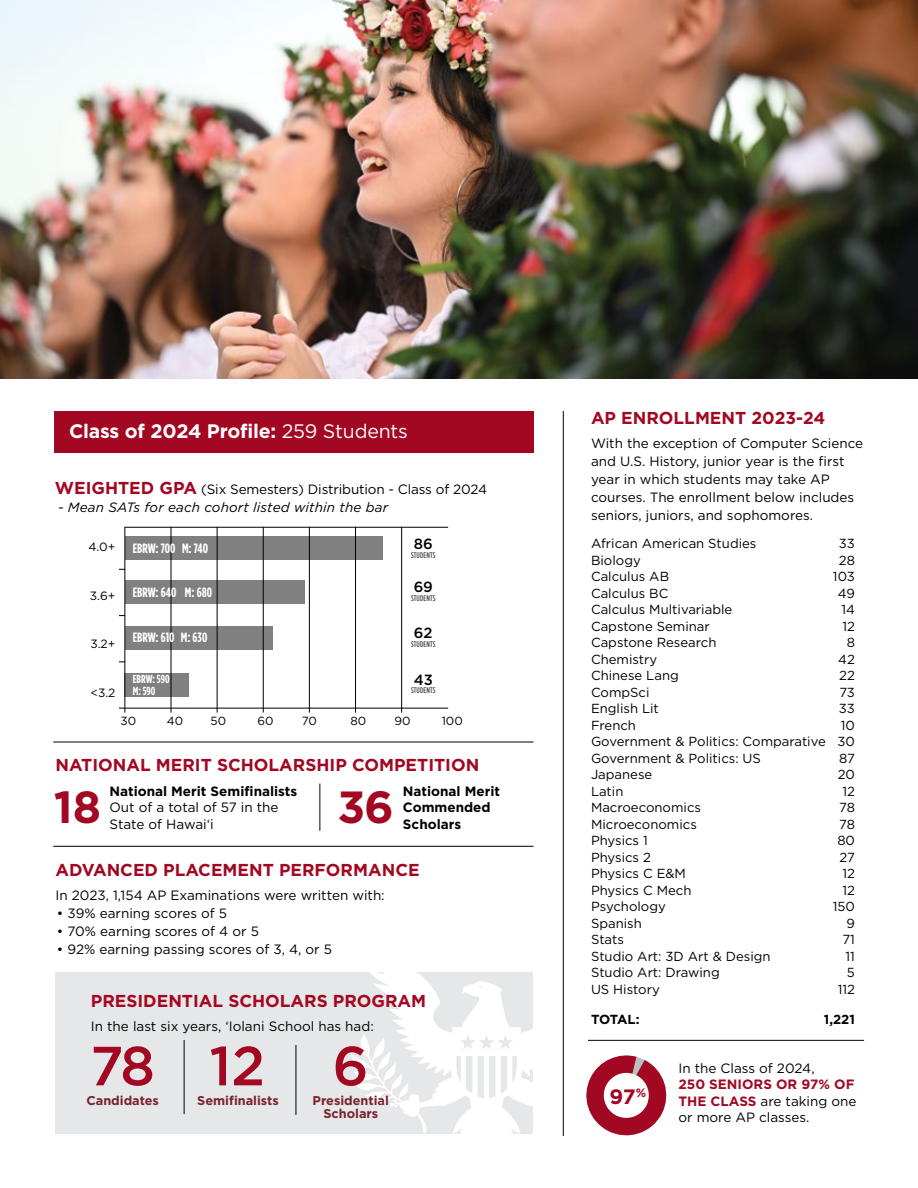
<style>
.page{position:relative;width:918px;height:1188px;background:#fff}
.page>*{position:absolute;margin:0;border:0;box-sizing:border-box;transform-origin:0 0}
.t1{font:500 55.05px "Gotham";color:#a20822}
.t2{font:700 45px "Gotham";color:#a20822}
.t3{font:700 20.7px "Gotham";color:#a20822}
.t4{font:700 19.5px "Gotham";letter-spacing:-.01em;color:#fff}
.t5{font:700 17.25px "Gotham";color:#a20822}
.t6{font:500 14.7px "Gotham";color:#000}
.t7{font:13.5px/18px "Gotham";color:#000}
.t8{font:700 13.5px/16.5px "Gotham";color:#000}
.t9{font:italic 13.5px "Gotham";letter-spacing:.01em;color:#000}
.t10{font:700 13.5px "Gotham Condensed";color:#fff}
.t11{font:13.2px/16.5px "Gotham";color:#000;text-align:justify}
.t12{font:700 13.2px "Gotham";letter-spacing:-.015em;color:#000}
.t13{font:700 12.75px/12.8px "Gotham";color:#79222e;text-align:center}
.t14{font:12px "Gotham";color:#000}
.t15{font:11.85px "Gotham";color:#000}
.t16{font:700 11.7px/12px "Gotham Condensed";color:#fff}
.t17{font:500 8.25px "Gotham Condensed";letter-spacing:.015em;color:#4d4d4f}
.s1{font-weight:400}
.s2{font-weight:700;font-size:17.25px;color:#a20822}
.s3{font-weight:700;color:#a20822}
</style>
<div class="page">
<div style="left:55px;top:411px;width:479px;height:41px;background:#a20822"></div>
<div style="left:56px;top:972px;width:477px;height:162px;background:#e6e7e8"></div>
<svg style="left:351px;top:951px;width:273px;height:185px;fill:#fff"></svg>
<hr style="left:296px;top:1045px;width:1px;height:70px;background:#000">
<hr style="left:184px;top:1040px;width:1px;height:74px;background:#000">
<hr style="left:563px;top:411px;width:1px;height:725px;background:#000">
<hr style="left:53px;top:846px;width:480px;height:1px;background:#000">
<hr style="left:588px;top:1040px;width:276px;height:1px;background:#000">
<hr style="left:53px;top:742px;width:480px;height:1px;background:#000">
<hr style="left:320px;top:784px;width:1px;height:47px;background:#000">
<hr style="left:125px;top:527px;width:323px;height:1px;background:#000">
<hr style="left:124px;top:527px;width:1px;height:186px;background:#000">
<hr style="left:171px;top:527px;width:1px;height:186px;background:#000">
<hr style="left:217px;top:527px;width:1px;height:186px;background:#000">
<hr style="left:263px;top:527px;width:1px;height:186px;background:#000">
<hr style="left:309px;top:527px;width:1px;height:186px;background:#000">
<hr style="left:355px;top:527px;width:1px;height:186px;background:#000">
<hr style="left:401px;top:527px;width:1px;height:186px;background:#000">
<hr style="left:125px;top:708px;width:323px;height:1px;background:#000">
<div style="left:125px;top:536px;width:258px;height:24px;background:#808080"></div>
<div style="left:125px;top:580px;width:180px;height:24px;background:#808080"></div>
<div style="left:125px;top:626px;width:148px;height:24px;background:#808080"></div>
<div style="left:125px;top:673px;width:64px;height:24px;background:#808080"></div>
<svg style="left:567px;top:1044px;width:100px;height:92px"></svg>
<img style="left:0;top:0;width:918px;height:379px">
<h3 class="t4" style="left:69px;top:420px;width:340px">Class of 2024 Profile: <span class="s1">259 Students</span></h3>
<p class="t7" style="left:55px;top:480px;width:434px"><span class="s2">WEIGHTED GPA</span> (Six Semesters) Distribution - Class of 2024</p>
<p class="t9" style="left:58px;top:499px;width:332px">- Mean SATs for each cohort listed within the bar</p>
<p class="t14" style="left:88px;top:540px;width:29px">4.0+</p>
<p class="t14" style="left:90px;top:589px;width:27px">3.6+</p>
<p class="t14" style="left:90px;top:637px;width:27px">3.2+</p>
<p class="t14" style="left:90px;top:686px;width:27px">&lt;3.2</p>
<p class="t6" style="left:414px;top:535px;width:20px">86</p>
<p class="t17" style="left:411px;top:550px;width:26px">STUDENTS</p>
<p class="t6" style="left:414px;top:579px;width:21px">69</p>
<p class="t17" style="left:411px;top:594px;width:26px">STUDENTS</p>
<p class="t6" style="left:414px;top:624px;width:20px">62</p>
<p class="t17" style="left:411px;top:639px;width:26px">STUDENTS</p>
<p class="t6" style="left:414px;top:671px;width:21px">43</p>
<p class="t17" style="left:411px;top:686px;width:26px">STUDENTS</p>
<p class="t10" style="left:133px;top:540px;width:77px">EBRW: 700 M: 740</p>
<p class="t10" style="left:133px;top:584px;width:81px">EBRW: 640 M: 680</p>
<p class="t10" style="left:133px;top:630px;width:76px">EBRW: 610 M: 630</p>
<p class="t16" style="left:133px;top:673px;width:38px">EBRW: 590<br>M: 590</p>
<p class="t15" style="left:121px;top:714px;width:17px">30</p>
<p class="t15" style="left:167px;top:714px;width:18px">40</p>
<p class="t15" style="left:210px;top:714px;width:17px">50</p>
<p class="t15" style="left:258px;top:714px;width:18px">60</p>
<p class="t15" style="left:302px;top:714px;width:17px">70</p>
<p class="t15" style="left:350px;top:714px;width:17px">80</p>
<p class="t15" style="left:395px;top:714px;width:18px">90</p>
<p class="t15" style="left:442px;top:714px;width:23px">100</p>
<p class="t5" style="left:56px;top:755px;width:425px">NATIONAL MERIT SCHOLARSHIP COMPETITION</p>
<h2 class="t2" style="left:54px;top:781px;width:49px">18</h2>
<p class="t8" style="left:110px;top:782px;width:189px">National Merit Semifinalists</p>
<p class="t7" style="left:110px;top:799px;width:171px;line-height:16.5px">Out of a total of 57 in the<br>State of Hawai‘i</p>
<h2 class="t2" style="left:338px;top:781px;width:58px">36</h2>
<p class="t8" style="left:403px;top:782px;width:99px">National Merit<br>Commended<br>Scholars</p>
<p class="t5" style="left:56px;top:860px;width:366px">ADVANCED PLACEMENT PERFORMANCE</p>
<p class="t7" style="left:56px;top:886px;width:331px">In 2023, 1,154 AP Examinations were written with:</p>
<p class="t7" style="left:57px;top:904px;width:172px">• 39% earning scores of 5</p>
<p class="t7" style="left:57px;top:922px;width:203px">• 70% earning scores of 4 or 5</p>
<p class="t7" style="left:57px;top:940px;width:277px">• 92% earning passing scores of 3, 4, or 5</p>
<p class="t5" style="left:91px;top:991px;width:337px">PRESIDENTIAL SCHOLARS PROGRAM</p>
<p class="t7" style="left:91px;top:1017px;width:284px">In the last six years, ‘Iolani School has had:</p>
<h1 class="t1" style="left:90px;top:1035px;width:66px">78</h1>
<p class="t13" style="left:86px;top:1094px;width:74px">Candidates</p>
<h1 class="t1" style="left:333px;top:1035px;width:38px">6</h1>
<p class="t13" style="left:313px;top:1094px;width:78px">Presidential<br>Scholars</p>
<h1 class="t1" style="left:209px;top:1035px;width:57px">12</h1>
<p class="t13" style="left:197px;top:1094px;width:83px">Semifinalists</p>
<p class="t5" style="left:591px;top:407px;width:236px">AP ENROLLMENT 2023-24</p>
<p class="t7" style="left:591px;top:434px;width:274px">With the exception of Computer Science and U.S. History, junior year is the first year in which students may take AP courses. The enrollment below includes seniors, juniors, and sophomores.</p>
<p class="t11" style="left:591px;top:535px;width:167px">African American Studies</p>
<p class="t11" style="left:839px;top:535px;width:18px">33</p>
<p class="t11" style="left:591px;top:551px;width:51px">Biology</p>
<p class="t11" style="left:839px;top:551px;width:18px">28</p>
<p class="t11" style="left:591px;top:568px;width:80px">Calculus AB</p>
<p class="t11" style="left:833px;top:568px;width:23px">103</p>
<p class="t11" style="left:591px;top:584px;width:79px">Calculus BC</p>
<p class="t11" style="left:838px;top:584px;width:19px">49</p>
<p class="t11" style="left:591px;top:601px;width:143px">Calculus Multivariable</p>
<p class="t11" style="left:841px;top:601px;width:15px">14</p>
<p class="t11" style="left:591px;top:617px;width:120px">Capstone Seminar</p>
<p class="t11" style="left:842px;top:617px;width:14px">12</p>
<p class="t11" style="left:591px;top:634px;width:127px">Capstone Research</p>
<p class="t11" style="left:847px;top:634px;width:10px">8</p>
<p class="t11" style="left:591px;top:650px;width:68px">Chemistry</p>
<p class="t11" style="left:838px;top:650px;width:18px">42</p>
<p class="t11" style="left:591px;top:667px;width:89px">Chinese Lang</p>
<p class="t11" style="left:839px;top:667px;width:17px">22</p>
<p class="t11" style="left:591px;top:683px;width:60px">CompSci</p>
<p class="t11" style="left:839px;top:683px;width:17px">73</p>
<p class="t11" style="left:591px;top:700px;width:69px">English Lit</p>
<p class="t11" style="left:839px;top:700px;width:18px">33</p>
<p class="t11" style="left:591px;top:716px;width:47px">French</p>
<p class="t11" style="left:591px;top:716px;width:265px;text-indent:250px">10<br>Government &amp; Politics: Comparative 30<br>Government &amp; Politics: US</p>
<p class="t11" style="left:839px;top:749px;width:17px">87</p>
<p class="t11" style="left:591px;top:766px;width:63px">Japanese</p>
<p class="t11" style="left:838px;top:766px;width:19px">20</p>
<p class="t11" style="left:591px;top:782px;width:34px">Latin</p>
<p class="t11" style="left:842px;top:782px;width:14px">12</p>
<p class="t11" style="left:591px;top:799px;width:112px">Macroeconomics</p>
<p class="t11" style="left:839px;top:799px;width:17px">78</p>
<p class="t11" style="left:591px;top:815px;width:107px">Microeconomics</p>
<p class="t11" style="left:839px;top:815px;width:17px">78</p>
<p class="t11" style="left:591px;top:832px;width:58px">Physics 1</p>
<p class="t11" style="left:837px;top:832px;width:19px">80</p>
<p class="t11" style="left:591px;top:848px;width:61px">Physics 2</p>
<p class="t11" style="left:839px;top:848px;width:17px">27</p>
<p class="t11" style="left:591px;top:865px;width:97px">Physics C E&amp;M</p>
<p class="t11" style="left:842px;top:865px;width:14px">12</p>
<p class="t11" style="left:591px;top:881px;width:102px">Physics C Mech</p>
<p class="t11" style="left:842px;top:881px;width:14px">12</p>
<p class="t11" style="left:591px;top:898px;width:76px">Psychology</p>
<p class="t11" style="left:833px;top:898px;width:24px">150</p>
<p class="t11" style="left:591px;top:914px;width:52px">Spanish</p>
<p class="t11" style="left:847px;top:914px;width:10px">9</p>
<p class="t11" style="left:591px;top:931px;width:35px">Stats</p>
<p class="t11" style="left:842px;top:931px;width:14px">71</p>
<p class="t11" style="left:591px;top:947px;width:181px">Studio Art: 3D Art &amp; Design</p>
<p class="t11" style="left:846px;top:947px;width:11px">11</p>
<p class="t11" style="left:591px;top:964px;width:130px">Studio Art: Drawing</p>
<p class="t11" style="left:847px;top:964px;width:10px">5</p>
<p class="t11" style="left:591px;top:980px;width:70px">US History</p>
<p class="t11" style="left:838px;top:980px;width:19px">112</p>
<p class="t12" style="left:591px;top:1011px;width:50px">TOTAL:</p>
<p class="t12" style="left:824px;top:1011px;width:33px">1,221</p>
<h3 class="t3" style="left:609px;top:1085px;width:38px">97<sup>%</sup></h3>
<p class="t7" style="left:678px;top:1059px;width:138px">In the Class of 2024,</p>
<p class="t7" style="left:678px;top:1076px;width:180px;line-height:16.5px"><span class="s3">250 SENIORS OR 97% OF<br>THE CLASS</span> are taking one or more AP classes.</p>
</div>
